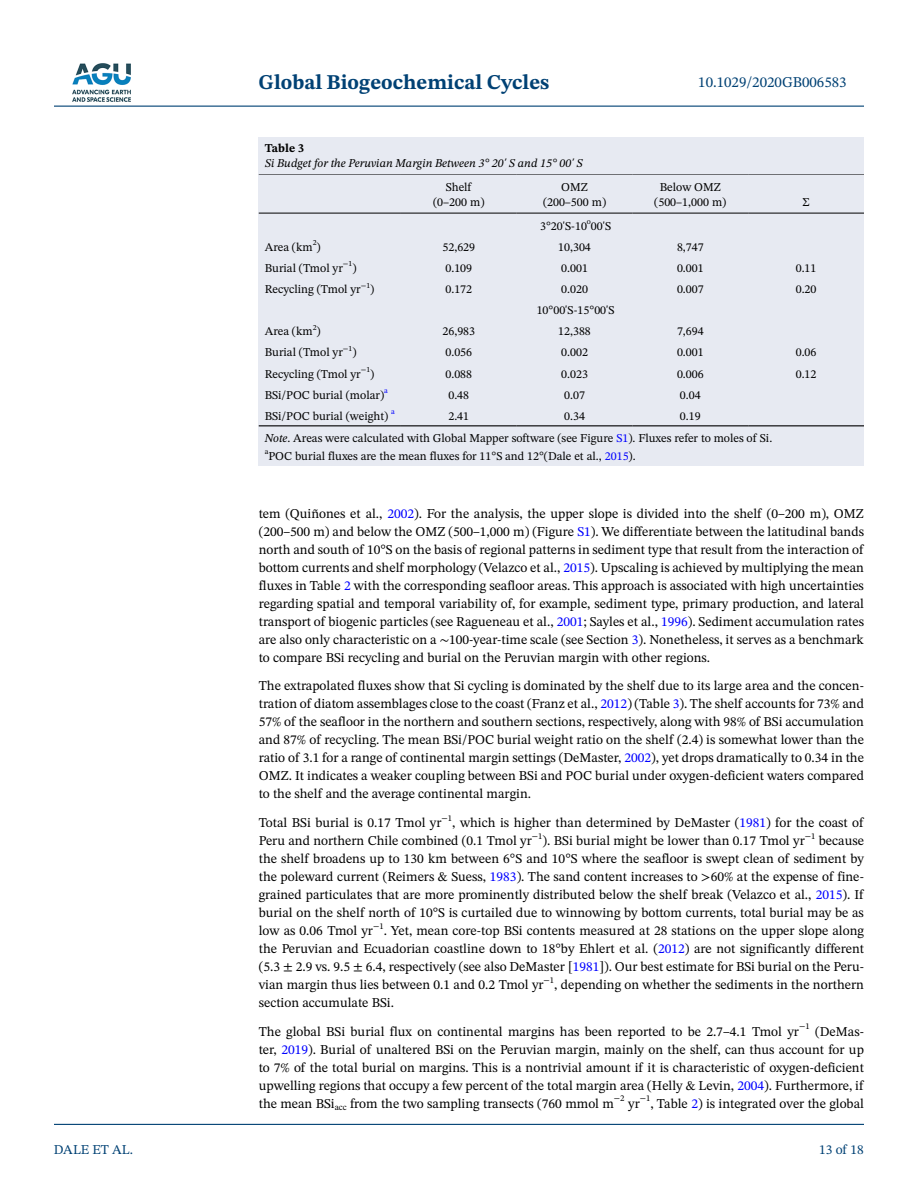
<style>
.page{position:relative;width:918px;height:1188px;background:#fff}
.page>*{position:absolute;margin:0;border:0;box-sizing:border-box;transform-origin:0 0}
.t1{font:700 21px "STIX Two Text";color:#004174}
.t2{font:15px "STIX Two Text";color:#004174}
.t3{font:13.5px/18px "STIX Two Text";color:#000;text-align:justify}
.t4{font:13.5px "STIX Two Text";color:#004174}
.t5{font:12px/15px "STIX Two Text";color:#000;text-align:center}
.t6{font:italic 12px "STIX Two Text";color:#000}
.t7{font:700 12px "STIX Two Text";color:#000}
.t8{font:8.7px "STIX Two Text";color:#000}
.t9{font:7.8px "STIX Two Text";color:#000}
.t10{font:7.8px "STIX Two Text";color:#00f}
.s1{font-size:12px}
.s2{font-style:italic}
.s3{color:#00f}
.s4{font-family:"STIX Two Math"}
</style>
<div class="page">
<hr style="left:54px;top:106px;width:810px;height:1px;background:#004174">
<hr style="left:54px;top:1124px;width:810px;height:1px;background:#004174">
<img style="left:72px;top:63px;width:59px;height:39px">
<div style="left:259px;top:146px;width:605px;height:320px;background:#e7eaf2"></div>
<hr style="left:259px;top:213px;width:142px;height:1px;background:#000">
<hr style="left:259px;top:173px;width:142px;height:2px;background:#000">
<hr style="left:259px;top:425px;width:142px;height:1px;background:#000">
<hr style="left:401px;top:425px;width:116px;height:1px;background:#000">
<hr style="left:517px;top:425px;width:115px;height:1px;background:#000">
<hr style="left:632px;top:425px;width:116px;height:1px;background:#000">
<hr style="left:748px;top:425px;width:116px;height:1px;background:#000">
<hr style="left:401px;top:173px;width:116px;height:2px;background:#000">
<hr style="left:517px;top:173px;width:115px;height:2px;background:#000">
<hr style="left:632px;top:173px;width:116px;height:2px;background:#000">
<hr style="left:748px;top:173px;width:116px;height:2px;background:#000">
<hr style="left:401px;top:213px;width:116px;height:1px;background:#000">
<hr style="left:517px;top:213px;width:115px;height:1px;background:#000">
<hr style="left:632px;top:213px;width:116px;height:1px;background:#000">
<hr style="left:748px;top:213px;width:116px;height:1px;background:#000">
<div style="left:259px;top:137px;width:605px;height:36px;background:#e7eaf2"></div>
<p class="t4" style="left:54px;top:1140px;width:80px">DALE ET AL.</p>
<h1 class="t1" style="left:259px;top:67px;width:292px">Global Biogeochemical Cycles</h1>
<p class="t7" style="left:265px;top:140px;width:41px">Table 3</p>
<p class="t6" style="left:265px;top:155px;width:320px">Si Budget for the Peruvian Margin Between 3° 20' S and 15° 00' S</p>
<p class="t2" style="left:698px;top:72px;width:150px">10.1029/2020GB006583</p>
<p class="t5" style="left:433px;top:179px;width:53px">Shelf (0–200 m)</p>
<p class="t5" style="left:543px;top:179px;width:65px">OMZ (200–500 m)</p>
<p class="t5" style="left:654px;top:179px;width:74px">Below OMZ (500–1,000 m)</p>
<p class="t5" style="left:540px;top:218px;width:73px">3°20'S-10<sup>o</sup>00'S</p>
<p class="t5" style="left:802px;top:194px;width:9px">Σ</p>
<p class="t5" style="left:265px;top:239px;width:58px">Area (km<sup>2</sup>)</p>
<p class="t5" style="left:443px;top:239px;width:34px">52,629</p>
<p class="t5" style="left:558px;top:239px;width:34px">10,304</p>
<p class="t5" style="left:677px;top:239px;width:28px">8,747</p>
<p class="t5" style="left:265px;top:260px;width:93px">Burial (Tmol yr<sup>−1</sup>)</p>
<p class="t5" style="left:445px;top:260px;width:28px">0.109</p>
<p class="t5" style="left:561px;top:260px;width:28px">0.001</p>
<p class="t5" style="left:677px;top:260px;width:28px">0.001</p>
<p class="t5" style="left:796px;top:260px;width:22px">0.11</p>
<p class="t5" style="left:265px;top:281px;width:111px">Recycling (Tmol yr<sup>−1</sup>)</p>
<p class="t5" style="left:445px;top:281px;width:28px">0.172</p>
<p class="t5" style="left:561px;top:281px;width:28px">0.020</p>
<p class="t5" style="left:677px;top:281px;width:28px">0.007</p>
<p class="t5" style="left:796px;top:281px;width:22px">0.20</p>
<p class="t5" style="left:537px;top:303px;width:79px">10°00'S-15°00'S</p>
<p class="t5" style="left:265px;top:324px;width:50px">Area (km</p>
<p class="t9" style="left:313px;top:322px;width:9px">2<span class="s1">)</span></p>
<p class="t5" style="left:443px;top:324px;width:34px">26,983</p>
<p class="t5" style="left:558px;top:324px;width:34px">12,388</p>
<p class="t5" style="left:677px;top:324px;width:28px">7,694</p>
<p class="t5" style="left:265px;top:345px;width:80px">Burial (Tmol yr</p>
<p class="t9" style="left:343px;top:343px;width:11px">−1</p>
<p class="t5" style="left:352px;top:345px;width:6px">)</p>
<p class="t5" style="left:445px;top:345px;width:28px">0.056</p>
<p class="t5" style="left:561px;top:345px;width:28px">0.002</p>
<p class="t5" style="left:677px;top:345px;width:28px">0.001</p>
<p class="t5" style="left:796px;top:345px;width:22px">0.06</p>
<p class="t5" style="left:265px;top:366px;width:98px">Recycling (Tmol yr</p>
<p class="t9" style="left:361px;top:364px;width:15px">−1<span class="s1">)</span></p>
<p class="t5" style="left:445px;top:366px;width:28px">0.088</p>
<p class="t5" style="left:561px;top:366px;width:28px">0.023</p>
<p class="t5" style="left:677px;top:366px;width:28px">0.006</p>
<p class="t5" style="left:796px;top:366px;width:22px">0.12</p>
<p class="t5" style="left:265px;top:387px;width:121px">BSi/POC burial (molar)</p>
<p class="t10" style="left:384px;top:385px;width:5px">a</p>
<p class="t5" style="left:448px;top:387px;width:22px">0.48</p>
<p class="t5" style="left:564px;top:387px;width:22px">0.07</p>
<p class="t5" style="left:680px;top:387px;width:22px">0.04</p>
<p class="t5" style="left:265px;top:408px;width:125px">BSi/POC burial (weight)</p>
<p class="t10" style="left:391px;top:406px;width:5px">a</p>
<p class="t5" style="left:448px;top:408px;width:22px">2.41</p>
<p class="t5" style="left:564px;top:408px;width:22px">0.34</p>
<p class="t5" style="left:265px;top:404px;width:509px;line-height:22.6px;text-align:left;text-indent:415px">0.19<br><span class="s2">Note</span>. Areas were calculated with Global Mapper software (see Figure <span class="s3">S1</span>). Fluxes refer to moles of Si.</p>
<p class="t9" style="left:265px;top:446px;width:5px">a</p>
<p class="t5" style="left:268px;top:448px;width:369px">POC burial fluxes are the mean fluxes for 11°S and 12°(Dale et al., <span class="s3">2015</span>).</p>
<p class="t3" style="left:259px;top:504px;width:607px">tem (Quiñones et al., <span class="s3">2002</span>). For the analysis, the upper slope is divided into the shelf (0–200 m), OMZ (200–500 m) and below the OMZ (500–1,000 m) (Figure <span class="s3">S1</span>). We differentiate between the latitudinal bands north and south of 10°S on the basis of regional patterns in sediment type that result from the interaction of bottom currents and shelf morphology (Velazco et al., <span class="s3">2015</span>). Upscaling is achieved by multiplying the mean fluxes in Table <span class="s3">2</span> with the corresponding seafloor areas. This approach is associated with high uncertainties regarding spatial and temporal variability of, for example, sediment type, primary production, and lateral transport of biogenic particles (see Ragueneau et al., <span class="s3">2001</span>; Sayles et al., <span class="s3">1996</span>). Sediment accumulation rates are also only characteristic on a <span class="s4">∼</span>100-year-time scale (see Section <span class="s3">3</span>). Nonetheless, it serves as a benchmark to compare BSi recycling and burial on the Peruvian margin with other regions.</p>
<p class="t3" style="left:259px;top:677px;width:607px">The extrapolated fluxes show that Si cycling is dominated by the shelf due to its large area and the concen&shy;tration of diatom assemblages close to the coast (Franz et al., <span class="s3">2012</span>) (Table <span class="s3">3</span>). The shelf accounts for 73% and 57% of the seafloor in the northern and southern sections, respectively, along with 98% of BSi accumulation and 87% of recycling. The mean BSi/POC burial weight ratio on the shelf (2.4) is somewhat lower than the ratio of 3.1 for a range of continental margin settings (DeMaster, <span class="s3">2002</span>), yet drops dramatically to 0.34 in the OMZ. It indicates a weaker coupling between BSi and POC burial under oxygen-deficient waters compared to the shelf and the average continental margin.</p>
<p class="t3" style="left:259px;top:813px;width:606px">Total BSi burial is 0.17 Tmol yr<sup>−1</sup>, which is higher than determined by DeMaster (<span class="s3">1981</span>) for the coast of<br>Peru and northern Chile combined (0.1 Tmol yr<sup>−1</sup>). BSi burial might be lower than 0.17 Tmol yr</p>
<p class="t8" style="left:805px;top:830px;width:12px">−1</p>
<p class="t3" style="left:259px;top:831px;width:607px;text-indent:560px">because the shelf broadens up to 130 km between 6°S and 10°S where the seafloor is swept clean of sediment by the poleward current (Reimers &amp; Suess, <span class="s3">1983</span>). The sand content increases to &gt;60% at the expense of fine&shy;grained particulates that are more prominently distributed below the shelf break (Velazco et al., <span class="s3">2015</span>). If burial on the shelf north of 10°S is curtailed due to winnowing by bottom currents, total burial may be as low as 0.06 Tmol yr<sup>−1</sup>. Yet, mean core-top BSi contents measured at 28 stations on the upper slope along the Peruvian and Ecuadorian coastline down to 18°by Ehlert et al. (<span class="s3">2012</span>) are not significantly different (5.3 ± 2.9 vs. 9.5 ± 6.4, respectively (see also DeMaster [<span class="s3">1981</span>]). Our best estimate for BSi burial on the Peru&shy;vian margin thus lies between 0.1 and 0.2 Tmol yr<sup>−1</sup>, depending on whether the sediments in the northern section accumulate BSi.</p>
<p class="t3" style="left:259px;top:1022px;width:607px">The global BSi burial flux on continental margins has been reported to be 2.7–4.1 Tmol yr<sup>−1</sup> (DeMas&shy;ter, <span class="s3">2019</span>). Burial of unaltered BSi on the Peruvian margin, mainly on the shelf, can thus account for up to 7% of the total burial on margins. This is a nontrivial amount if it is characteristic of oxygen-deficient upwelling regions that occupy a few percent of the total margin area (Helly &amp; Levin, <span class="s3">2004</span>). Furthermore, if the mean BSi<sub>acc</sub> from the two sampling transects (760 mmol m<sup>−2</sup> yr<sup>−1</sup>, Table <span class="s3">2</span>) is integrated over the global</p>
<p class="t4" style="left:819px;top:1140px;width:46px">13 of 18</p>
</div>
